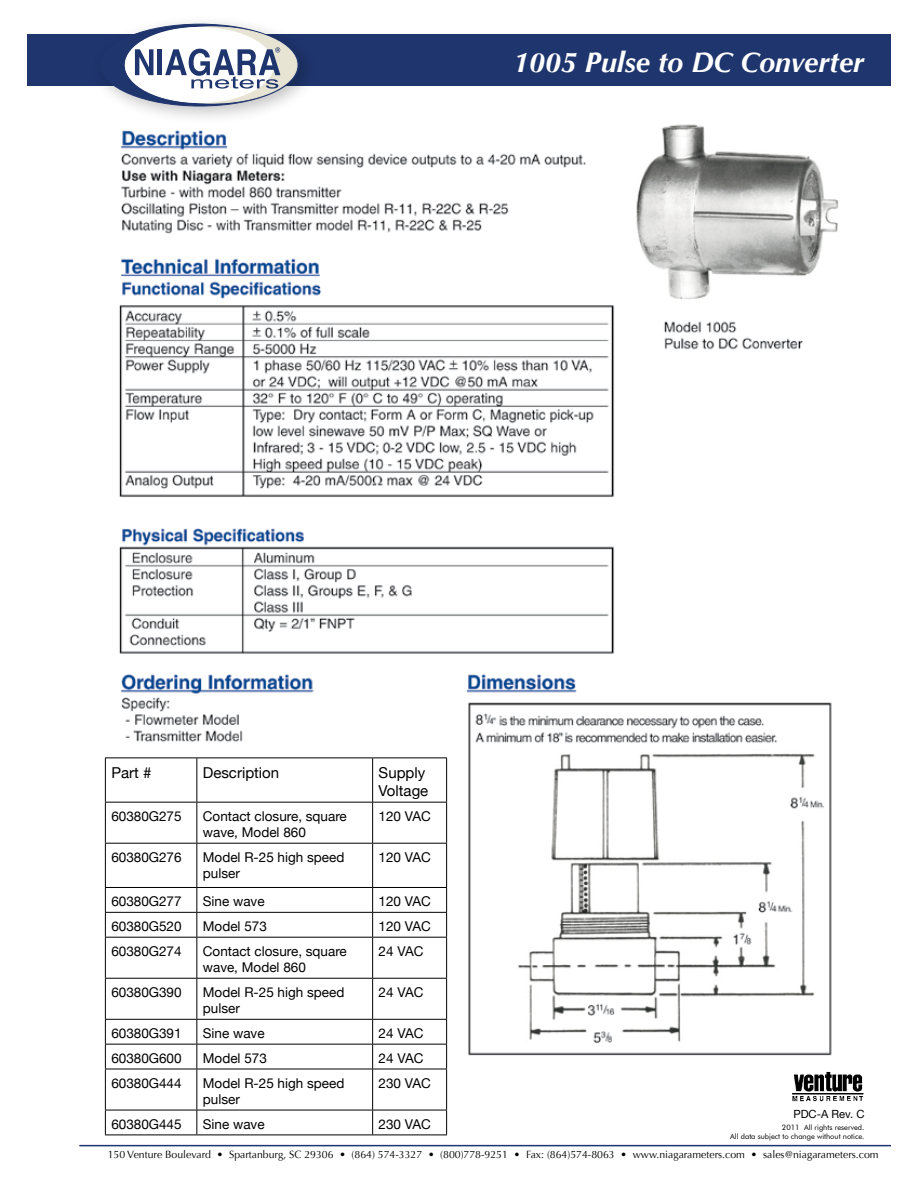
<style>
.page{position:relative;width:918px;height:1188px;background:#fff}
.page>*{position:absolute;margin:0;border:0;box-sizing:border-box;transform-origin:0 0}
.t1{font:italic 700 28.5px "Optima";color:#fff}
.t2{font:15px/18px "Helvetica Neue";color:#000}
.t3{font:13.5px/16.2px "Helvetica Neue";color:#000}
.t4{font:11.25px "Helvetica Neue";color:#000}
.t5{font:10.5px "Optima";color:#000}
.t6{font:7.5px/9px "Futura BT";color:#000;text-align:right}
</style>
<div class="page">
<img style="left:108px;top:124px;width:731px;height:932px">
<div style="left:27px;top:34px;width:864px;height:52px;background:#1f356e"></div>
<div style="left:90px;top:13px;width:227px;height:113px;background:#000;opacity:.25"></div>
<svg style="left:101px;top:24px;width:198px;height:82px"></svg>
<div style="left:125px;top:27px;width:172px;height:76px;background:#e7e4d3;border-radius:50%"></div>
<div style="left:125px;top:27px;width:148px;height:75px;background:#fff;border-radius:50%"></div>
<svg style="left:135px;top:49px;width:18px;height:26px"></svg>
<hr style="left:158px;top:49px;width:4px;height:26px;background:#1f356e">
<svg style="left:165px;top:47px;width:115px;height:42px"></svg>
<hr style="left:79px;top:1145px;width:812px;height:1px;background:#1f356e">
<img style="left:792px;top:1071px;width:72px;height:31px">
<hr style="left:105px;top:758px;width:92px;height:1px;background:#000">
<hr style="left:105px;top:758px;width:1px;height:44px;background:#000">
<hr style="left:197px;top:758px;width:176px;height:1px;background:#000">
<hr style="left:196px;top:758px;width:1px;height:44px;background:#000">
<hr style="left:373px;top:758px;width:74px;height:1px;background:#000">
<hr style="left:372px;top:758px;width:1px;height:44px;background:#000">
<hr style="left:446px;top:758px;width:1px;height:44px;background:#000">
<hr style="left:105px;top:802px;width:92px;height:1px;background:#000">
<hr style="left:105px;top:803px;width:1px;height:40px;background:#000">
<hr style="left:197px;top:802px;width:176px;height:1px;background:#000">
<hr style="left:196px;top:803px;width:1px;height:40px;background:#000">
<hr style="left:373px;top:802px;width:74px;height:1px;background:#000">
<hr style="left:372px;top:803px;width:1px;height:40px;background:#000">
<hr style="left:446px;top:803px;width:1px;height:40px;background:#000">
<hr style="left:105px;top:843px;width:92px;height:1px;background:#000">
<hr style="left:105px;top:844px;width:1px;height:43px;background:#000">
<hr style="left:197px;top:843px;width:176px;height:1px;background:#000">
<hr style="left:196px;top:844px;width:1px;height:43px;background:#000">
<hr style="left:373px;top:843px;width:74px;height:1px;background:#000">
<hr style="left:372px;top:844px;width:1px;height:43px;background:#000">
<hr style="left:446px;top:844px;width:1px;height:43px;background:#000">
<hr style="left:105px;top:887px;width:92px;height:1px;background:#000">
<hr style="left:197px;top:887px;width:176px;height:1px;background:#000">
<hr style="left:373px;top:887px;width:74px;height:1px;background:#000">
<hr style="left:105px;top:912px;width:92px;height:1px;background:#000">
<svg style="left:105px;top:888px;width:1px;height:49px"></svg>
<hr style="left:197px;top:912px;width:176px;height:1px;background:#000">
<svg style="left:196px;top:888px;width:1px;height:49px"></svg>
<hr style="left:373px;top:912px;width:74px;height:1px;background:#000">
<svg style="left:372px;top:888px;width:1px;height:49px"></svg>
<svg style="left:446px;top:888px;width:1px;height:49px"></svg>
<hr style="left:105px;top:937px;width:92px;height:1px;background:#000">
<hr style="left:105px;top:938px;width:1px;height:40px;background:#000">
<hr style="left:197px;top:937px;width:176px;height:1px;background:#000">
<hr style="left:196px;top:938px;width:1px;height:40px;background:#000">
<hr style="left:373px;top:937px;width:74px;height:1px;background:#000">
<hr style="left:372px;top:938px;width:1px;height:40px;background:#000">
<hr style="left:446px;top:938px;width:1px;height:40px;background:#000">
<hr style="left:105px;top:978px;width:92px;height:1px;background:#000">
<hr style="left:105px;top:979px;width:1px;height:40px;background:#000">
<hr style="left:197px;top:978px;width:176px;height:1px;background:#000">
<hr style="left:196px;top:979px;width:1px;height:40px;background:#000">
<hr style="left:373px;top:978px;width:74px;height:1px;background:#000">
<hr style="left:372px;top:979px;width:1px;height:40px;background:#000">
<hr style="left:446px;top:979px;width:1px;height:40px;background:#000">
<hr style="left:105px;top:1019px;width:92px;height:1px;background:#000">
<hr style="left:197px;top:1019px;width:176px;height:1px;background:#000">
<hr style="left:373px;top:1019px;width:74px;height:1px;background:#000">
<hr style="left:105px;top:1044px;width:92px;height:1px;background:#000">
<svg style="left:105px;top:1020px;width:1px;height:49px"></svg>
<hr style="left:197px;top:1044px;width:176px;height:1px;background:#000">
<svg style="left:196px;top:1020px;width:1px;height:49px"></svg>
<hr style="left:373px;top:1044px;width:74px;height:1px;background:#000">
<svg style="left:372px;top:1020px;width:1px;height:49px"></svg>
<svg style="left:446px;top:1020px;width:1px;height:49px"></svg>
<hr style="left:105px;top:1069px;width:92px;height:1px;background:#000">
<hr style="left:105px;top:1069px;width:1px;height:41px;background:#000">
<hr style="left:197px;top:1069px;width:176px;height:1px;background:#000">
<hr style="left:196px;top:1069px;width:1px;height:41px;background:#000">
<hr style="left:373px;top:1069px;width:74px;height:1px;background:#000">
<hr style="left:372px;top:1069px;width:1px;height:41px;background:#000">
<hr style="left:446px;top:1069px;width:1px;height:41px;background:#000">
<hr style="left:105px;top:1110px;width:92px;height:1px;background:#000">
<svg style="left:105px;top:1110px;width:1px;height:25px"></svg>
<hr style="left:197px;top:1110px;width:176px;height:1px;background:#000">
<svg style="left:196px;top:1110px;width:1px;height:25px"></svg>
<hr style="left:373px;top:1110px;width:74px;height:1px;background:#000">
<svg style="left:372px;top:1110px;width:1px;height:25px"></svg>
<svg style="left:446px;top:1110px;width:1px;height:25px"></svg>
<hr style="left:105px;top:1135px;width:92px;height:1px;background:#000">
<hr style="left:197px;top:1135px;width:176px;height:1px;background:#000">
<hr style="left:373px;top:1135px;width:74px;height:1px;background:#000">
<h1 class="t1" style="left:513px;top:45px;width:352px">1005 Pulse to DC Converter</h1>
<p class="t2" style="left:111px;top:764px;width:42px">Part #</p>
<p class="t2" style="left:203px;top:764px;width:78px">Description</p>
<p class="t2" style="left:379px;top:764px;width:51px">Supply<br>Voltage</p>
<p class="t3" style="left:111px;top:808px;width:72px">60380G275</p>
<p class="t3" style="left:203px;top:808px;width:146px">Contact closure, square wave, Model 860</p>
<p class="t3" style="left:379px;top:808px;width:54px">120 VAC</p>
<p class="t3" style="left:111px;top:849px;width:72px">60380G276</p>
<p class="t3" style="left:203px;top:849px;width:143px">Model R-25 high speed pulser</p>
<p class="t3" style="left:379px;top:849px;width:54px">120 VAC</p>
<p class="t3" style="left:111px;top:893px;width:72px">60380G277</p>
<p class="t3" style="left:203px;top:893px;width:63px">Sine wave</p>
<p class="t3" style="left:379px;top:893px;width:54px">120 VAC</p>
<p class="t3" style="left:111px;top:918px;width:72px">60380G520</p>
<p class="t3" style="left:203px;top:918px;width:66px">Model 573</p>
<p class="t3" style="left:379px;top:918px;width:54px">120 VAC</p>
<p class="t3" style="left:111px;top:943px;width:72px">60380G274</p>
<p class="t3" style="left:203px;top:943px;width:146px">Contact closure, square wave, Model 860</p>
<p class="t3" style="left:379px;top:943px;width:46px">24 VAC</p>
<p class="t3" style="left:111px;top:984px;width:72px">60380G390</p>
<p class="t3" style="left:203px;top:984px;width:143px">Model R-25 high speed pulser</p>
<p class="t3" style="left:379px;top:984px;width:46px">24 VAC</p>
<p class="t3" style="left:111px;top:1025px;width:72px">60380G391</p>
<p class="t3" style="left:203px;top:1025px;width:63px">Sine wave</p>
<p class="t3" style="left:379px;top:1025px;width:46px">24 VAC</p>
<p class="t3" style="left:111px;top:1050px;width:72px">60380G600</p>
<p class="t3" style="left:203px;top:1050px;width:66px">Model 573</p>
<p class="t3" style="left:379px;top:1050px;width:46px">24 VAC</p>
<p class="t3" style="left:111px;top:1075px;width:72px">60380G444</p>
<p class="t3" style="left:203px;top:1075px;width:143px">Model R-25 high speed pulser</p>
<p class="t3" style="left:379px;top:1075px;width:54px">230 VAC</p>
<p class="t3" style="left:111px;top:1116px;width:72px">60380G445</p>
<p class="t3" style="left:203px;top:1116px;width:63px">Sine wave</p>
<p class="t3" style="left:379px;top:1116px;width:54px">230 VAC</p>
<p class="t4" style="left:793px;top:1108px;width:73px">PDC-A Rev. C</p>
<p class="t6" style="left:730px;top:1123px;width:136px">2011 All rights reserved.<br>All data subject to change without notice.</p>
<p class="t5" style="left:108px;top:1149px;width:772px">150 Venture Boulevard • Spartanburg, SC 29306 • (864) 574-3327 • (800)778-9251 • Fax: (864)574-8063 • www.niagarameters.com • sales@niagarameters.com</p>
</div>
